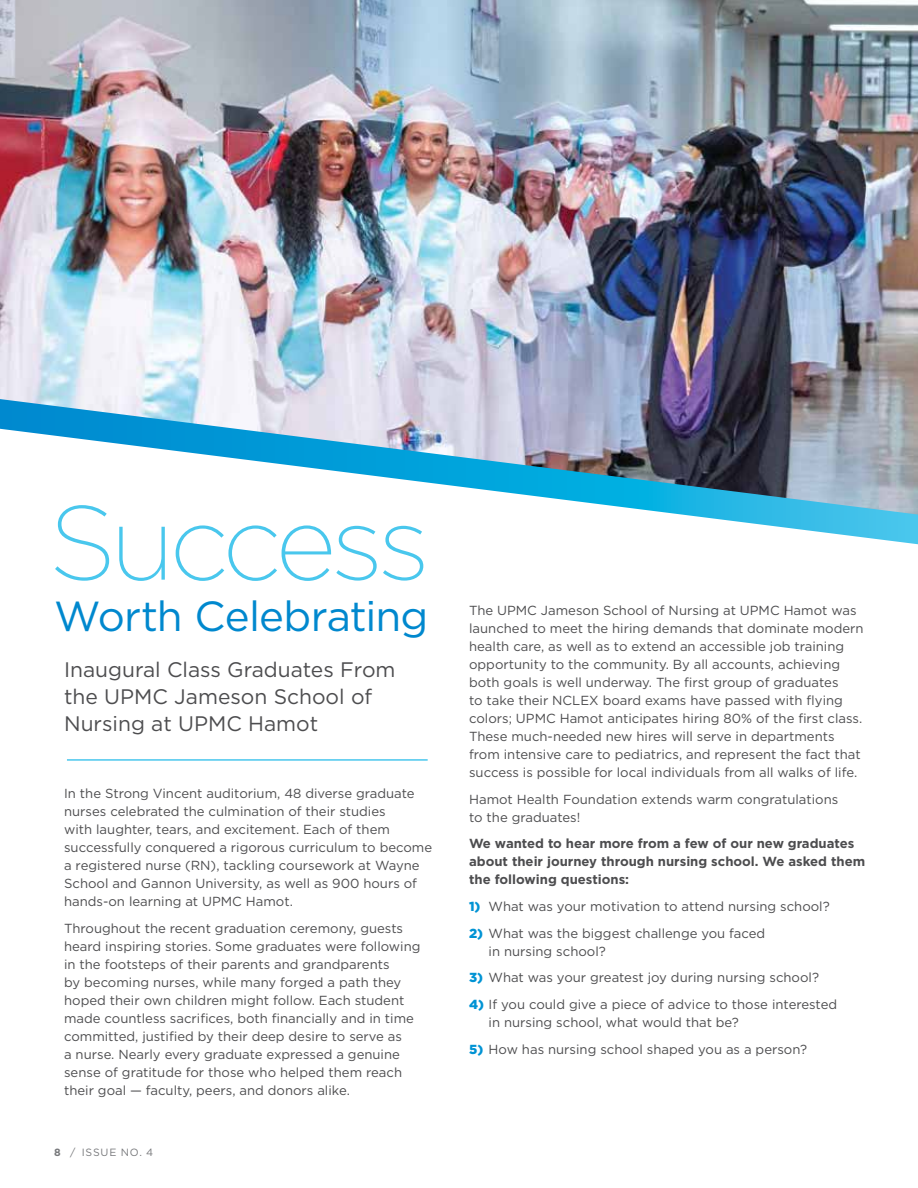
<style>
.page{position:relative;width:918px;height:1188px;background:#fff}
.page>*{position:absolute;margin:0;border:0;box-sizing:border-box;transform-origin:0 0}
.t1{font:200 105px "Gotham";letter-spacing:-.05em;color:#49c7ed}
.t2{font:42px "Gotham";letter-spacing:-.02em;color:#0088ce}
.t3{font:21px/27px "Gotham";color:#4d4d4f}
.t4{font:13.2px/18px "Gotham";color:#4d4d4f}
.t5{font:700 13.2px/18px "Gotham";color:#4d4d4f}
.t6{font:10.5px "Gotham";letter-spacing:.08em;color:#77787b}
.s1{font-weight:700}
.s2{font-weight:900;color:#0093d4}
</style>
<div class="page">
<img style="left:0;top:0;width:918px;height:399px">
<svg style="left:0;top:399px;width:918px;height:145px"></svg>
<hr style="left:67px;top:759px;width:361px;height:2px;background:#49c7ed">
<h1 class="t1" style="left:49px;top:477px;width:383px">Success</h1>
<h2 class="t2" style="left:54px;top:589px;width:376px">Worth Celebrating</h2>
<h3 class="t3" style="left:64px;top:655px;width:333px">Inaugural Class Graduates From the UPMC Jameson School of<br>Nursing at UPMC Hamot</h3>
<p class="t4" style="left:64px;top:784px;width:370px">In the Strong Vincent auditorium, 48 diverse graduate nurses celebrated the culmination of their studies<br>with laughter, tears, and excitement. Each of them successfully conquered a rigorous curriculum to become a registered nurse (RN), tackling coursework at Wayne School and Gannon University, as well as 900 hours of hands-on learning at UPMC Hamot.</p>
<p class="t4" style="left:64px;top:919px;width:358px">Throughout the recent graduation ceremony, guests heard inspiring stories. Some graduates were following in the footsteps of their parents and grandparents<br>by becoming nurses, while many forged a path they hoped their own children might follow. Each student made countless sacrifices, both financially and in time committed, justified by their deep desire to serve as<br>a nurse. Nearly every graduate expressed a genuine sense of gratitude for those who helped them reach their goal — faculty, peers, and donors alike.</p>
<p class="t6" style="left:54px;top:1145px;width:101px"><span class="s1">8</span> / ISSUE NO. 4</p>
<p class="t4" style="left:469px;top:601px;width:396px">The UPMC Jameson School of Nursing at UPMC Hamot was launched to meet the hiring demands that dominate modern health care, as well as to extend an accessible job training opportunity to the community. By all accounts, achieving both goals is well underway. The first group of graduates<br>to take their NCLEX board exams have passed with flying colors; UPMC Hamot anticipates hiring 80% of the first class.<br>These much-needed new hires will serve in departments from intensive care to pediatrics, and represent the fact that success is possible for local individuals from all walks of life.</p>
<p class="t4" style="left:469px;top:790px;width:371px">Hamot Health Foundation extends warm congratulations to the graduates!</p>
<p class="t5" style="left:469px;top:835px;width:398px">We wanted to hear more from a few of our new graduates about their journey through nursing school. We asked them the following questions:</p>
<p class="t4" style="left:469px;top:897px;width:362px"><span class="s2">1)</span> What was your motivation to attend nursing school?</p>
<p class="t4" style="left:489px;top:924px;width:278px;text-indent:-20px"><span class="s2">2)</span> What was the biggest challenge you faced in nursing school?</p>
<p class="t4" style="left:469px;top:968px;width:351px"><span class="s2">3)</span> What was your greatest joy during nursing school?</p>
<p class="t4" style="left:489px;top:995px;width:350px;text-indent:-20px"><span class="s2">4)</span> If you could give a piece of advice to those interested in nursing school, what would that be?</p>
<p class="t4" style="left:469px;top:1040px;width:340px"><span class="s2">5)</span> How has nursing school shaped you as a person?</p>
</div>
